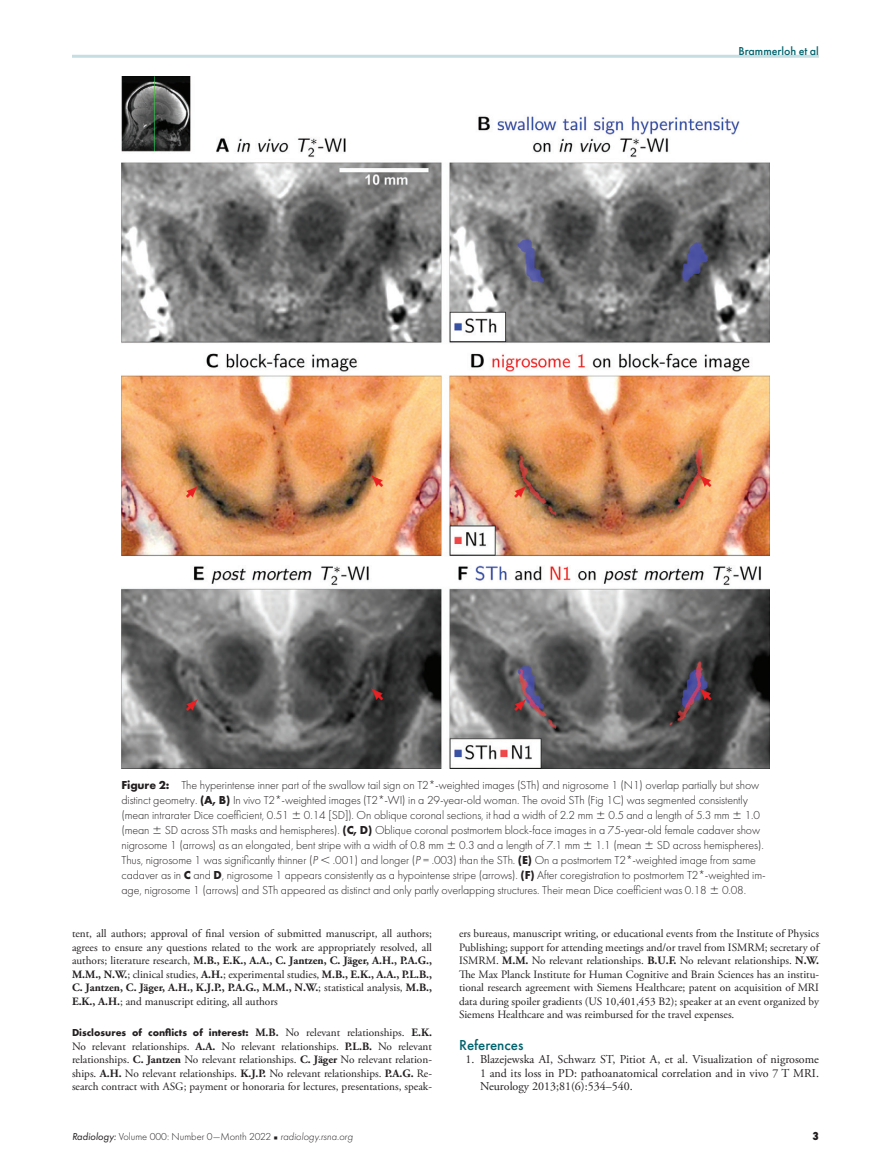
<style>
.page{position:relative;width:891px;height:1175px;background:#fff}
.page>*{position:absolute;margin:0;border:0;box-sizing:border-box;transform-origin:0 0}
.t1{font:500 15px "Futura PT";color:#00636d}
.t2{font:300 12px/15px "Futura PT";letter-spacing:-.01em;color:#231f20}
.t3{font:12px/13.5px "Adobe Garamond Pro";color:#231f20;text-align:justify}
.t4{font:500 12px "Futura PT";color:#00636d}
.t5{font:800 12px "Futura PT Cond";color:#231f20}
.t6{font:11.25px/13.5px "Adobe Garamond Pro";color:#231f20;text-align:justify}
.t7{font:700 10.5px "Futura PT";color:#231f20}
.t8{font:300 10.5px "Futura PT";color:#231f20}
.s1{font-weight:700}
.s2{font-family:"Universal Greekwith Math Pi";font-weight:400}
.s3{font-style:italic}
.s4{font-family:"Adobe Garamond Pro";font-size:11.25px}
.s5{font-family:"Adobe Garamond Pro";font-weight:400;font-size:11.25px}
.s6{font-weight:400;font-style:italic}
.s7{font-family:"Universal Newswith Comm Pi";font-weight:400;font-size:6px}
</style>
<div class="page">
<hr style="left:72px;top:55px;width:747px;height:3px;background:#c6dee1">
<img style="left:122px;top:77px;width:648px;height:691px">
<p class="t4" style="left:739px;top:44px;width:82px">Brammerloh et al</p>
<p class="t2" style="left:121px;top:778px;width:646px"><span class="s1">Figure 2:</span> The hyperintense inner part of the swallow tail sign on T2*-weighted images (STh) and nigrosome 1 (N1) overlap partially but show distinct geometry. <span class="s1">(A, B)</span> In vivo T2*-weighted images (T2*-WI) in a 29-year-old woman. The ovoid STh (Fig 1C) was segmented consistently (mean intrarater Dice coefficient, 0.51 <span class="s2">6</span> 0.14 [SD]). On oblique coronal sections, it had a width of 2.2 mm <span class="s2">6</span> 0.5 and a length of 5.3 mm <span class="s2">6</span> 1.0 (mean <span class="s2">6</span> SD across STh masks and hemispheres). <span class="s1">(C, D)</span> Oblique coronal postmortem block-face images in a 75-year-old female cadaver show nigrosome 1 (arrows) as an elongated, bent stripe with a width of 0.8 mm <span class="s2">6</span> 0.3 and a length of 7.1 mm <span class="s2">6</span> 1.1 (mean <span class="s2">6</span> SD across hemispheres).<br>Thus, nigrosome 1 was significantly thinner (<span class="s3">P</span> <span class="s2">,</span> .001) and longer (<span class="s3">P</span> = .003) than the STh. <span class="s1">(E)</span> On a postmortem T2*-weighted image from same cadaver as in <span class="s1">C</span> and <span class="s1">D</span>, nigrosome 1 appears consistently as a hypointense stripe (arrows). <span class="s1">(F)</span> After coregistration to postmortem T2*-weighted im&shy;age, nigrosome 1 (arrows) and STh appeared as distinct and only partly overlapping structures. Their mean Dice coefficient was 0.18 <span class="s2">6</span> 0.08.</p>
<p class="t6" style="left:72px;top:927px;width:362px">tent, all authors; approval of final version of submitted manuscript, all authors; agrees to ensure any questions related to the work are appropriately resolved, all authors; literature research, <span class="s1">M.B., E.K., A.A., C. Jantzen, C. Jäger, A.H., P.A.G., M.M., N.W.</span>; clinical studies, <span class="s1">A.H.</span>; experimental studies, <span class="s1">M.B., E.K., A.A., P.L.B., C. Jantzen, C. Jäger, A.H., K.J.P., P.A.G., M.M., N.W.</span>; statistical analysis, <span class="s1">M.B., E.K., A.H.</span>; and manuscript editing, all authors</p>
<p class="t7" style="left:72px;top:1025px;width:362px">Disclosures of conflicts of interest: <span class="s4">M.B.</span> <span class="s5">No relevant relationships.</span> <span class="s4">E.K.</span></p>
<p class="t6" style="left:72px;top:1039px;width:362px">No relevant relationships. <span class="s1">A.A.</span> No relevant relationships. <span class="s1">P.L.B.</span> No relevant relationships. <span class="s1">C. Jantzen</span> No relevant relationships. <span class="s1">C. Jäger</span> No relevant relation&shy;ships. <span class="s1">A.H.</span> No relevant relationships. <span class="s1">K.J.P.</span> No relevant relationships. <span class="s1">P.A.G.</span> Re&shy;search contract with ASG; payment or honoraria for lectures, presentations, speak-</p>
<p class="t6" style="left:459px;top:927px;width:362px">ers bureaus, manuscript writing, or educational events from the Institute of Physics Publishing; support for attending meetings and/or travel from ISMRM; secretary of ISMRM. <span class="s1">M.M.</span> No relevant relationships. <span class="s1">B.U.F.</span> No relevant relationships. <span class="s1">N.W.<br></span>The Max Planck Institute for Human Cognitive and Brain Sciences has an institu&shy;tional research agreement with Siemens Healthcare; patent on acquisition of MRI data during spoiler gradients (US 10,401,453 B2); speaker at an event organized by Siemens Healthcare and was reimbursed for the travel expenses.</p>
<h1 class="t1" style="left:459px;top:1035px;width:66px">References</h1>
<p class="t3" style="left:480px;top:1053px;width:341px;text-indent:-14px">1. Blazejewska AI, Schwarz ST, Pitiot A, et al. Visualization of nigrosome 1 and its loss in PD: pathoanatomical correlation and in vivo 7 T MRI.<br>Neurology 2013;81(6):534–540.</p>
<p class="t8" style="left:72px;top:1131px;width:282px"><span class="s6">Radiology:</span> Volume 000: Number 0—Month 2022 <span class="s7">n</span> <span class="s3">radiology.rsna.org</span></p>
<p class="t5" style="left:813px;top:1129px;width:8px">3</p>
</div>
